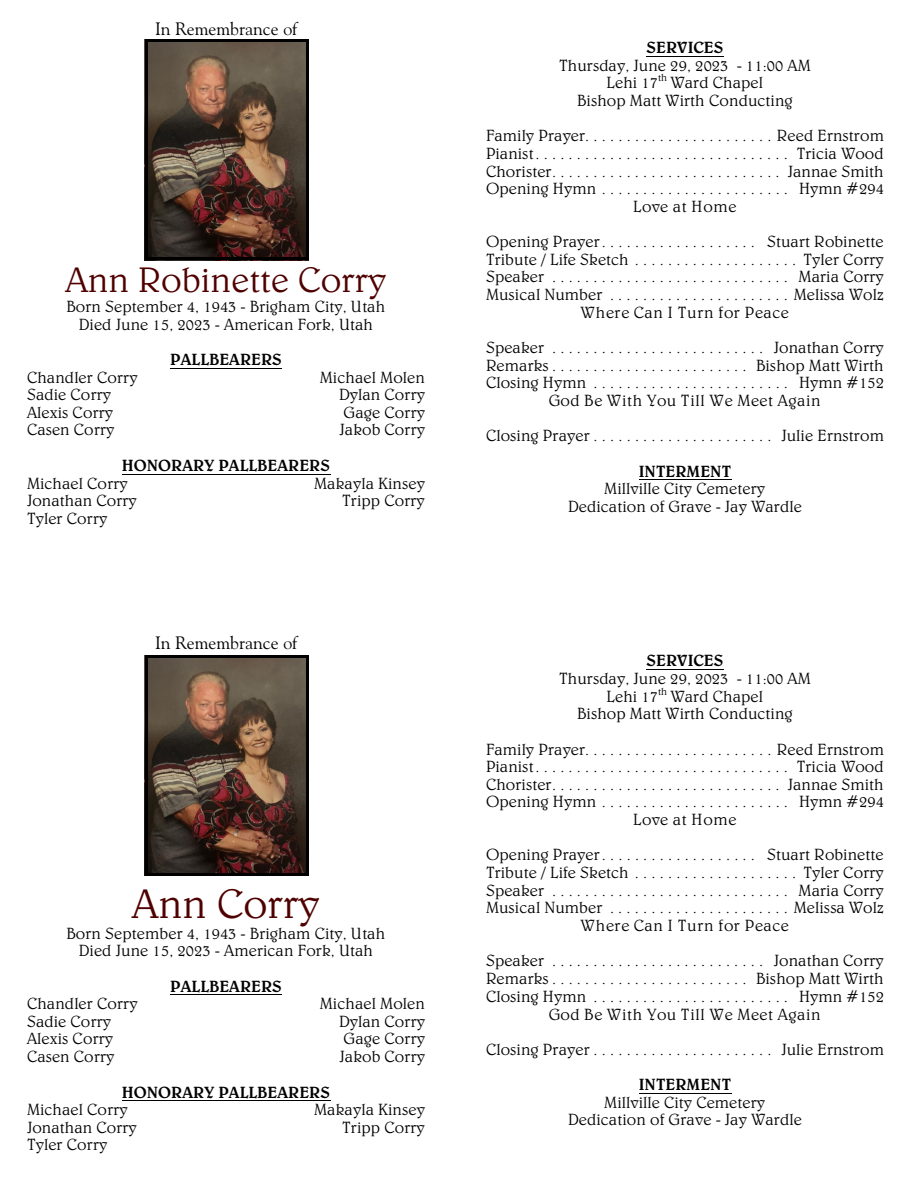
<style>
.page{position:relative;width:918px;height:1188px;background:#fff}
.page>*{position:absolute;margin:0;border:0;box-sizing:border-box;transform-origin:0 0}
.t1{font:300 42px "Belwe BT";color:#4f0000}
.t2{font:300 36px "Belwe BT";color:#4f0000}
.t3{font:18px "Goudy Old Style BT";color:#000}
.t4{font:300 16.5px/17.7px "Belwe BT";color:#000;text-align:justify}
.t5{font:italic 300 16.5px/17.7px "Belwe BT";letter-spacing:.01em;color:#000;text-align:center}
.t6{font:300 16.5px "Belwe BT";color:#000}
.t7{font:italic 300 16.5px "Belwe BT";letter-spacing:.035em;color:#000}
.t8{font:italic 300 16.5px "Belwe BT";letter-spacing:.045em;color:#000}
</style>
<div class="page">
<img style="left:145px;top:39px;width:164px;height:218px">
<hr style="left:145px;top:40px;width:3px;height:220px;background:#000">
<hr style="left:306px;top:40px;width:3px;height:220px;background:#000">
<hr style="left:145px;top:40px;width:163px;height:2px;background:#000">
<hr style="left:145px;top:257px;width:163px;height:3px;background:#000">
<img style="left:148px;top:658px;width:161px;height:218px">
<hr style="left:145px;top:655px;width:3px;height:220px;background:#000">
<hr style="left:306px;top:655px;width:3px;height:220px;background:#000">
<hr style="left:145px;top:655px;width:163px;height:3px;background:#000">
<hr style="left:145px;top:873px;width:163px;height:3px;background:#000">
<hr style="left:170px;top:368px;width:112px;height:1px;background:#000">
<hr style="left:122px;top:474px;width:208px;height:1px;background:#000">
<hr style="left:170px;top:994px;width:112px;height:1px;background:#000">
<hr style="left:122px;top:1100px;width:208px;height:1px;background:#000">
<hr style="left:647px;top:56px;width:77px;height:1px;background:#000">
<hr style="left:639px;top:479px;width:92px;height:1px;background:#000">
<hr style="left:647px;top:669px;width:77px;height:1px;background:#000">
<hr style="left:639px;top:1093px;width:92px;height:1px;background:#000">
<p class="t3" style="left:155px;top:22px;width:144px">In Remembrance of</p>
<h2 class="t2" style="left:66px;top:265px;width:322px">Ann Robinette Corry</h2>
<p class="t4" style="left:67px;top:299px;width:320px;text-align:center">Born September 4, 1943 - Brigham City, Utah<br>Died June 15, 2023 - American Fork, Utah</p>
<p class="t6" style="left:170px;top:352px;width:113px">PALLBEARERS</p>
<p class="t4" style="left:27px;top:369px;width:112px">Chandler Corry</p>
<p class="t4" style="left:320px;top:369px;width:107px">Michael Molen</p>
<p class="t4" style="left:27px;top:387px;width:86px">Sadie Corry</p>
<p class="t4" style="left:339px;top:387px;width:88px">Dylan Corry</p>
<p class="t4" style="left:27px;top:405px;width:88px">Alexis Corry</p>
<p class="t4" style="left:344px;top:405px;width:83px">Gage Corry</p>
<p class="t4" style="left:27px;top:422px;width:89px">Casen Corry</p>
<p class="t4" style="left:339px;top:422px;width:87px">Jakob Corry</p>
<p class="t6" style="left:122px;top:459px;width:210px">HONORARY PALLBEARERS</p>
<p class="t4" style="left:27px;top:475px;width:102px">Michael Corry</p>
<p class="t4" style="left:314px;top:475px;width:112px">Makayla Kinsey</p>
<p class="t4" style="left:27px;top:493px;width:111px">Jonathan Corry</p>
<p class="t4" style="left:342px;top:493px;width:84px">Tripp Corry</p>
<p class="t4" style="left:27px;top:511px;width:82px">Tyler Corry</p>
<p class="t3" style="left:155px;top:636px;width:144px">In Remembrance of</p>
<h1 class="t1" style="left:132px;top:886px;width:189px">Ann Corry</h1>
<p class="t4" style="left:67px;top:925px;width:320px;text-align:center">Born September 4, 1943 - Brigham City, Utah<br>Died June 15, 2023 - American Fork, Utah</p>
<p class="t6" style="left:170px;top:979px;width:113px">PALLBEARERS</p>
<p class="t4" style="left:27px;top:996px;width:112px">Chandler Corry</p>
<p class="t4" style="left:320px;top:996px;width:107px">Michael Molen</p>
<p class="t4" style="left:27px;top:1014px;width:86px">Sadie Corry</p>
<p class="t4" style="left:339px;top:1014px;width:88px">Dylan Corry</p>
<p class="t4" style="left:27px;top:1031px;width:88px">Alexis Corry</p>
<p class="t4" style="left:344px;top:1031px;width:83px">Gage Corry</p>
<p class="t4" style="left:27px;top:1049px;width:89px">Casen Corry</p>
<p class="t4" style="left:339px;top:1049px;width:87px">Jakob Corry</p>
<p class="t6" style="left:122px;top:1085px;width:210px">HONORARY PALLBEARERS</p>
<p class="t4" style="left:27px;top:1102px;width:102px">Michael Corry</p>
<p class="t4" style="left:314px;top:1102px;width:112px">Makayla Kinsey</p>
<p class="t4" style="left:27px;top:1120px;width:111px">Jonathan Corry</p>
<p class="t4" style="left:342px;top:1120px;width:84px">Tripp Corry</p>
<p class="t4" style="left:27px;top:1137px;width:82px">Tyler Corry</p>
<p class="t6" style="left:647px;top:41px;width:78px">SERVICES</p>
<p class="t5" style="left:559px;top:58px;width:253px">Thursday, June 29, 2023 - 11:00 AM<br>Lehi 17<sup>th</sup> Ward Chapel<br>Bishop Matt Wirth Conducting</p>
<p class="t4" style="left:486px;top:128px;width:399px">Family Prayer.......................Reed Ernstrom Pianist............................... Tricia Wood Chorister............................ Jannae Smith Opening Hymn....................... Hymn #294</p>
<p class="t5" style="left:633px;top:199px;width:105px">Love at Home</p>
<p class="t4" style="left:486px;top:234px;width:399px">Opening Prayer. . . . . . . . . . . . . . . . . . . Stuart Robinette Tribute / Life Sketch . . . . . . . . . . . . . . . . . . . . Tyler Corry Speaker ............................. Maria Corry Musical Number ......................Melissa Wolz</p>
<p class="t8" style="left:581px;top:305px;width:210px">Where Can I Turn for Peace</p>
<p class="t4" style="left:486px;top:340px;width:399px">Speaker .......................... Jonathan Corry Remarks........................ Bishop Matt Wirth Closing Hymn ........................ Hymn #152</p>
<p class="t7" style="left:549px;top:394px;width:273px">God Be With You Till We Meet Again</p>
<p class="t4" style="left:486px;top:428px;width:399px">Closing Prayer...................... Julie Ernstrom</p>
<p class="t6" style="left:639px;top:464px;width:94px">INTERMENT</p>
<p class="t4" style="left:568px;top:481px;width:235px;text-align:center">Millville City Cemetery<br>Dedication of Grave - Jay Wardle</p>
<p class="t6" style="left:647px;top:654px;width:78px">SERVICES</p>
<p class="t5" style="left:559px;top:671px;width:253px">Thursday, June 29, 2023 - 11:00 AM<br>Lehi 17<sup>th</sup> Ward Chapel<br>Bishop Matt Wirth Conducting</p>
<p class="t4" style="left:486px;top:741px;width:399px">Family Prayer.......................Reed Ernstrom Pianist............................... Tricia Wood Chorister............................ Jannae Smith Opening Hymn....................... Hymn #294</p>
<p class="t5" style="left:633px;top:812px;width:105px">Love at Home</p>
<p class="t4" style="left:486px;top:847px;width:399px">Opening Prayer. . . . . . . . . . . . . . . . . . . Stuart Robinette Tribute / Life Sketch . . . . . . . . . . . . . . . . . . . . Tyler Corry Speaker ............................. Maria Corry Musical Number ......................Melissa Wolz</p>
<p class="t8" style="left:581px;top:919px;width:210px">Where Can I Turn for Peace</p>
<p class="t4" style="left:486px;top:953px;width:399px">Speaker .......................... Jonathan Corry Remarks........................ Bishop Matt Wirth Closing Hymn ........................ Hymn #152</p>
<p class="t7" style="left:549px;top:1007px;width:273px">God Be With You Till We Meet Again</p>
<p class="t4" style="left:486px;top:1041px;width:399px">Closing Prayer...................... Julie Ernstrom</p>
<p class="t6" style="left:639px;top:1078px;width:94px">INTERMENT</p>
<p class="t4" style="left:568px;top:1095px;width:235px;text-align:center">Millville City Cemetery<br>Dedication of Grave - Jay Wardle</p>
</div>
